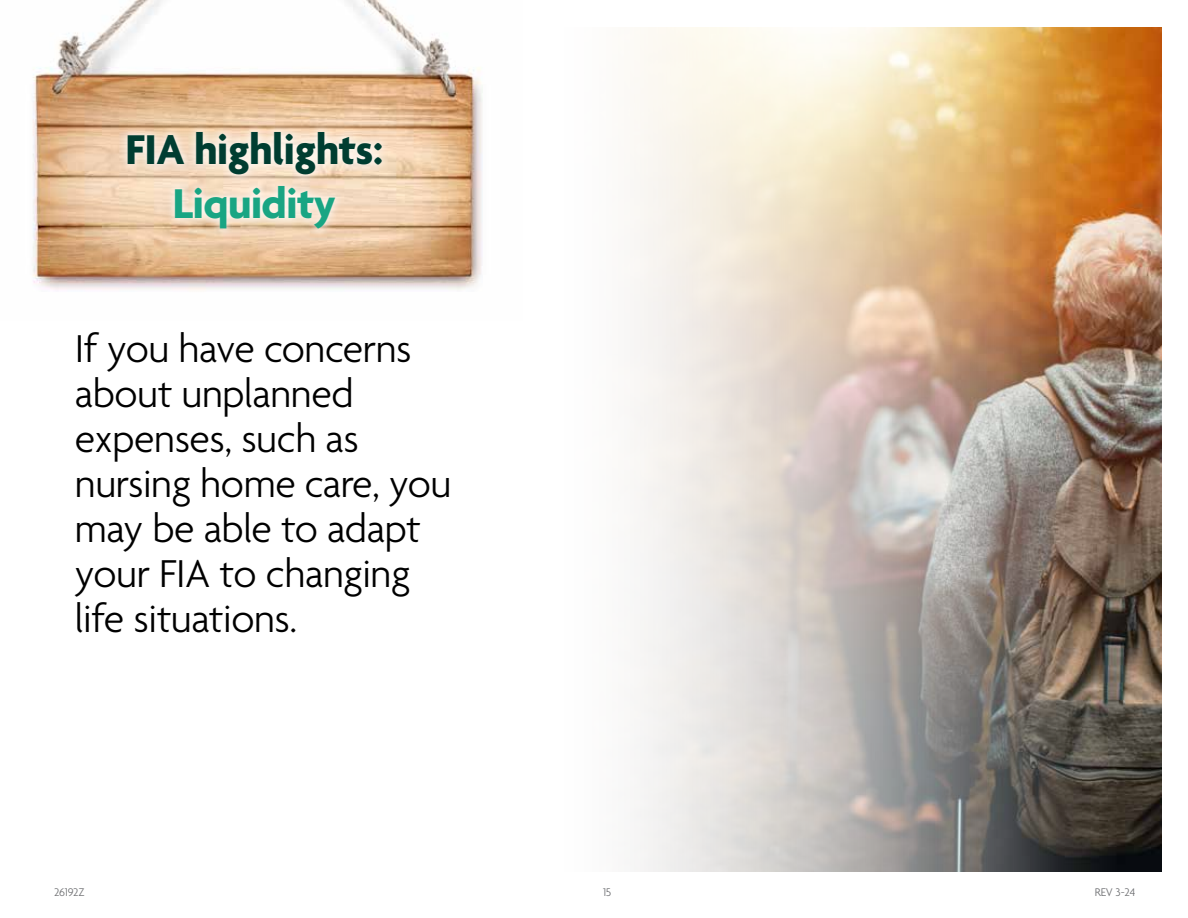
<style>
.page{position:relative;width:1188px;height:918px;background:#fff}
.page>*{position:absolute;margin:0;border:0;box-sizing:border-box;transform-origin:0 0}
.t1{font:700 45px "Agenda";letter-spacing:-.01em;color:#003d31}
.t2{font:700 45px "Agenda";letter-spacing:-.01em;color:#19a583}
.t3{font:300 42px/45px "Agenda";letter-spacing:-.01em;color:#000}
.t4{font:300 12px "Agenda";letter-spacing:-.01em;color:#6d6e71}
</style>
<div class="page">
<img style="left:32px;top:0;width:404px;height:291px">
<div style="left:118px;top:123px;width:273px;height:115px;background:#fff;opacity:.75"></div>
<img style="left:436px;top:27px;width:725px;height:845px">
<p class="t1" style="left:126px;top:126px;width:259px">FIA highlights:</p>
<p class="t2" style="left:173px;top:180px;width:164px">Liquidity</p>
<p class="t3" style="left:75px;top:329px;width:378px">If you have concerns about unplanned expenses, such as nursing home care, you may be able to adapt your FIA to changing life situations.</p>
<p class="t4" style="left:54px;top:885px;width:32px">26192Z</p>
<p class="t4" style="left:603px;top:885px;width:10px">15</p>
<p class="t4" style="left:1095px;top:885px;width:42px">REV 3-24</p>
</div>
